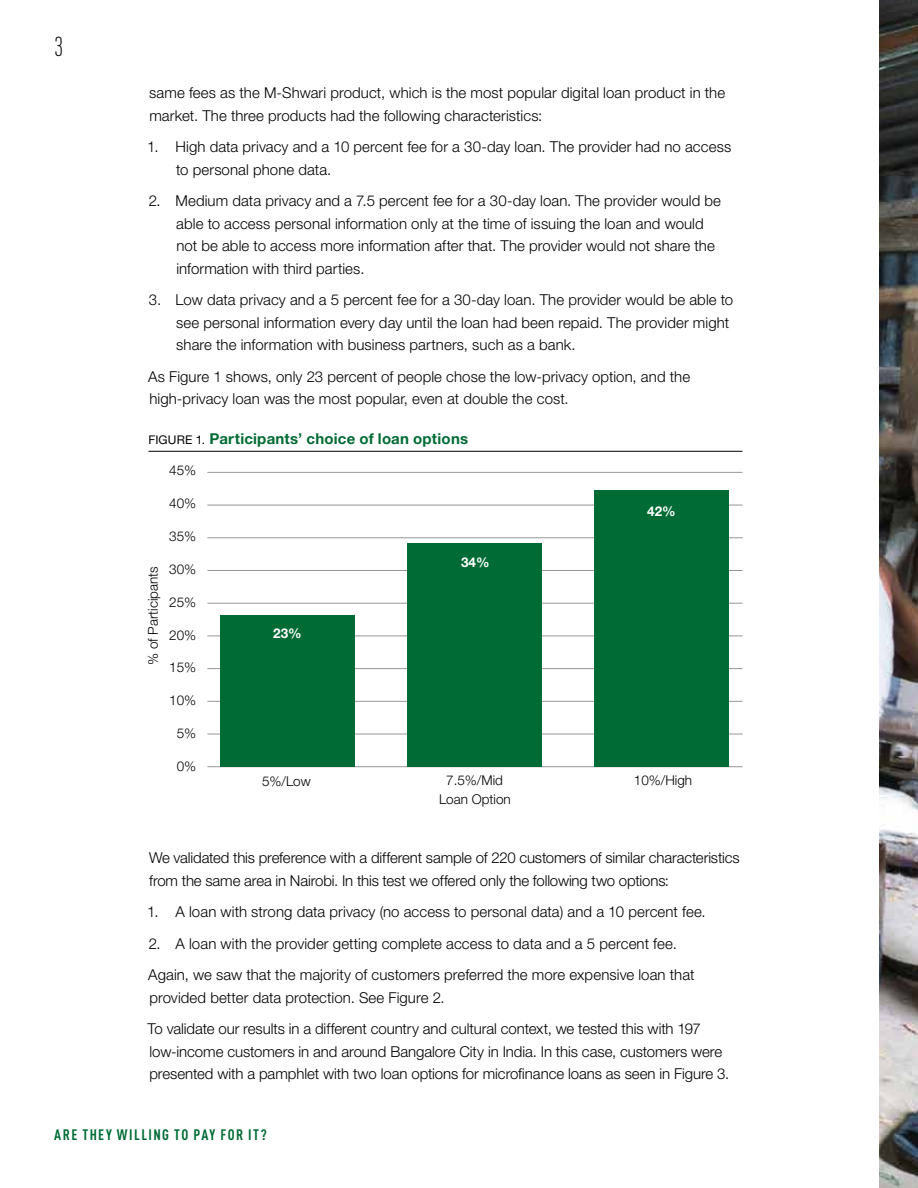
<style>
.page{position:relative;width:918px;height:1188px;background:#fff}
.page>*{position:absolute;margin:0;border:0;box-sizing:border-box;transform-origin:0 0}
.t1{font:300 condensed 27px "DIN Pro";color:#000}
.t2{font:300 15px/22.5px "Helvetica Neue LT Std";letter-spacing:.005em;color:#000}
.t3{font:700 15px "Helvetica Neue LT Std";letter-spacing:.015em;color:#006b34}
.t4{font:700 condensed 15px "DIN Pro";letter-spacing:.1em;color:#006b34}
.t5{font:300 13.5px "Helvetica Neue LT Std";color:#000}
.t6{font:700 13.5px "Helvetica Neue LT Std";color:#fff}
.s1{font-weight:400;font-size:12px;color:#000}
</style>
<div class="page">
<img style="left:879px;top:0;width:39px;height:1188px">
<hr style="left:207px;top:766px;width:536px;height:1px;background:#939598">
<hr style="left:207px;top:734px;width:536px;height:1px;background:#939598">
<hr style="left:207px;top:701px;width:536px;height:1px;background:#939598">
<hr style="left:207px;top:668px;width:536px;height:1px;background:#939598">
<hr style="left:207px;top:636px;width:536px;height:1px;background:#939598">
<hr style="left:207px;top:603px;width:536px;height:1px;background:#939598">
<hr style="left:207px;top:570px;width:536px;height:1px;background:#939598">
<hr style="left:207px;top:537px;width:536px;height:1px;background:#939598">
<hr style="left:207px;top:505px;width:536px;height:1px;background:#939598">
<hr style="left:207px;top:472px;width:536px;height:1px;background:#939598">
<div style="left:221px;top:616px;width:134px;height:151px;background:#006b34"></div>
<div style="left:408px;top:543px;width:134px;height:224px;background:#006b34"></div>
<div style="left:595px;top:491px;width:134px;height:276px;background:#006b34"></div>
<hr style="left:148px;top:451px;width:594px;height:1px;background:#000">
<h1 class="t1" style="left:54px;top:27px;width:11px">3</h1>
<p class="t2" style="left:149px;top:82px;width:578px">same fees as the M-Shwari product, which is the most popular digital loan product in the market. The three products had the following characteristics:</p>
<p class="t2" style="left:176px;top:136px;width:557px;text-indent:-29px">1. High data privacy and a 10 percent fee for a 30-day loan. The provider had no access to personal phone data.</p>
<p class="t2" style="left:176px;top:190px;width:546px;text-indent:-27px">2. Medium data privacy and a 7.5 percent fee for a 30-day loan. The provider would be able to access personal information only at the time of issuing the loan and would not be able to access more information after that. The provider would not share the information with third parties.</p>
<p class="t2" style="left:176px;top:289px;width:559px;text-indent:-27px">3. Low data privacy and a 5 percent fee for a 30-day loan. The provider would be able to see personal information every day until the loan had been repaid. The provider might share the information with business partners, such as a bank.</p>
<p class="t2" style="left:148px;top:365px;width:543px">As Figure 1 shows, only 23 percent of people chose the low-privacy option, and the high-privacy loan was the most popular, even at double the cost.</p>
<p class="t3" style="left:148px;top:430px;width:321px"><span class="s1">FIGURE 1.</span> Participants’ choice of loan options</p>
<p class="t5" style="left:145px;top:665px;width:100px;rotate:-90deg">% of Participants</p>
<p class="t5" style="left:169px;top:462px;width:29px">45%</p>
<p class="t5" style="left:169px;top:495px;width:29px">40%</p>
<p class="t5" style="left:169px;top:528px;width:29px">35%</p>
<p class="t5" style="left:169px;top:561px;width:29px">30%</p>
<p class="t5" style="left:169px;top:594px;width:29px">25%</p>
<p class="t5" style="left:169px;top:627px;width:29px">20%</p>
<p class="t5" style="left:169px;top:659px;width:29px">15%</p>
<p class="t5" style="left:169px;top:692px;width:29px">10%</p>
<p class="t5" style="left:177px;top:725px;width:21px">5%</p>
<p class="t5" style="left:177px;top:758px;width:21px">0%</p>
<p class="t6" style="left:273px;top:625px;width:30px">23%</p>
<p class="t5" style="left:262px;top:773px;width:50px">5%/Low</p>
<p class="t6" style="left:461px;top:554px;width:30px">34%</p>
<p class="t5" style="left:446px;top:772px;width:58px">7.5%/Mid</p>
<p class="t5" style="left:439px;top:791px;width:73px">Loan Option</p>
<p class="t6" style="left:647px;top:503px;width:30px">42%</p>
<p class="t5" style="left:634px;top:772px;width:60px">10%/High</p>
<p class="t2" style="left:149px;top:847px;width:592px">We validated this preference with a different sample of 220 customers of similar characteristics from the same area in Nairobi. In this test we offered only the following two options:</p>
<p class="t2" style="left:147px;top:901px;width:560px">1. A loan with strong data privacy (no access to personal data) and a 10 percent fee.</p>
<p class="t2" style="left:148px;top:928px;width:548px;line-height:31.5px">2. A loan with the provider getting complete access to data and a 5 percent fee.<br>Again, we saw that the majority of customers preferred the more expensive loan that</p>
<p class="t2" style="left:148px;top:982px;width:555px;line-height:31.5px">provided better data protection. See Figure 2.<br>To validate our results in a different country and cultural context, we tested this with 197</p>
<p class="t2" style="left:149px;top:1040px;width:581px">low-income customers in and around Bangalore City in India. In this case, customers were presented with a pamphlet with two loan options for microfinance loans as seen in Figure 3.</p>
<p class="t4" style="left:54px;top:1124px;width:44px">ARE THEY</p>
<p class="t4" style="left:117px;top:1124px;width:39px">WILLING</p>
<p class="t4" style="left:174px;top:1124px;width:94px">TO PAY FOR IT?</p>
</div>
